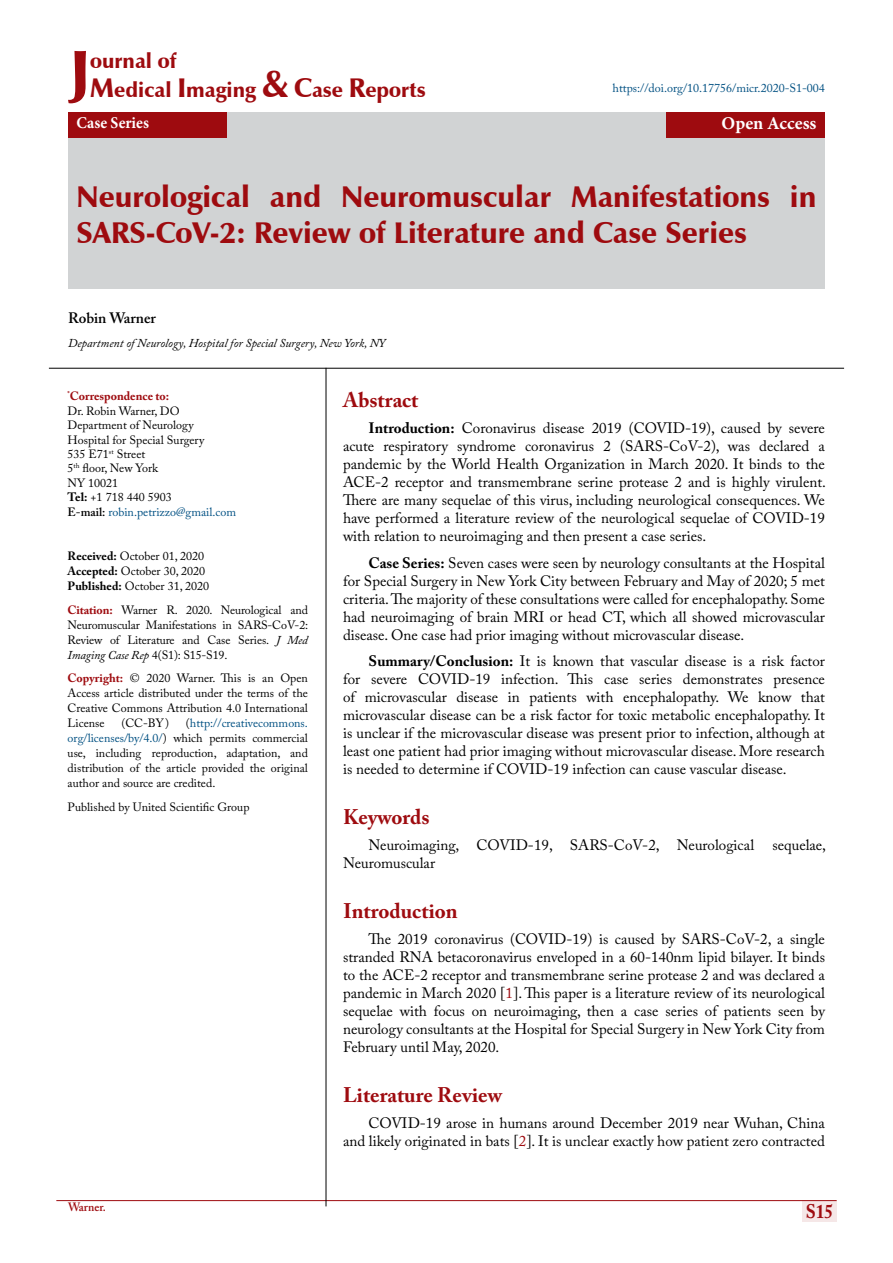
<style>
.page{position:relative;width:893px;height:1263px;background:#fff}
.page>*{position:absolute;margin:0;border:0;box-sizing:border-box;transform-origin:0 0}
.t1{font:900 62.1px "Zapf Humanist 601 BT";color:#9e0b0f}
.t2{font:900 30px/36px "Zapf Humanist 601 BT";color:#9e0b0f}
.t3{font:700 21px "Adobe Caslon Pro";color:#9e0b0f}
.t4{font:900 21px/29.4px "Zapf Humanist 601 BT";color:#9e0b0f}
.t5{font:700 19.5px "Adobe Caslon Pro";color:#9e0b0f;scale:.9 1}
.t6{font:700 18px "Minion Pro";color:#fff}
.t7{font:700 16.5px "Minion Pro";letter-spacing:.005em;color:#fff;scale:.94 1}
.t8{font:15px/18px "Adobe Caslon Pro";color:#000;text-align:justify}
.t9{font:600 15px "Adobe Caslon Pro";color:#000}
.t10{font:12px/15px "Adobe Caslon Pro";color:#000;text-align:justify}
.t11{font:italic 12px "Adobe Caslon Pro";color:#000}
.t12{font:12px "Adobe Caslon Pro";color:#005082}
.t13{font:600 12px "Adobe Caslon Pro";color:#9e0b0f;scale:.95 1}
.s1{font-size:27px}
.s2{font-size:37.5px}
.s3{font-weight:700;color:#9e0b0f}
.s4{font-weight:700}
.s5{font-weight:600}
.s6{color:#005083}
.s7{font-style:italic}
.s8{color:#005082}
.s9{color:#9e0b0f}
</style>
<div class="page">
<div style="left:802px;top:1200px;width:35px;height:21px;background:#f5e7e7"></div>
<hr style="left:56px;top:1200px;width:781px;height:1px;background:#9e0b0f">
<div style="left:68px;top:112px;width:757px;height:177px;background:#d1d3d4"></div>
<div style="left:68px;top:112px;width:159px;height:26px;background:#9e0b0f"></div>
<div style="left:666px;top:112px;width:159px;height:26px;background:#9e0b0f"></div>
<hr style="left:326px;top:368px;width:1px;height:838px;background:#000">
<hr style="left:49px;top:368px;width:795px;height:1px;background:#000">
<h1 class="t1" style="left:70px;top:34px;width:22px">J</h1>
<h3 class="t4" style="left:90px;top:46px;width:337px">ournal of<br><span class="s1">M</span>edical <span class="s1">I</span>maging <span class="s2">&amp;</span> <span class="s1">C</span>ase <span class="s1">R</span>eports</h3>
<p class="t12" style="left:612px;top:81px;width:214px">https://doi.org/10.17756/micr.2020-S1-004</p>
<p class="t7" style="left:77px;top:111px;width:79px">Case Series</p>
<p class="t6" style="left:721px;top:111px;width:96px">Open Access</p>
<h2 class="t2" style="left:77px;top:179px;width:741px">Neurological and Neuromuscular Manifestations in<br>SARS-CoV-2: Review of Literature and Case Series</h2>
<p class="t9" style="left:68px;top:309px;width:89px">Robin Warner</p>
<p class="t11" style="left:68px;top:336px;width:319px">Department of Neurology, Hospital for Special Surgery, New York, NY</p>
<p class="t10" style="left:68px;top:389px;width:170px;line-height:14.4px;text-align:left"><sup>*</sup><span class="s3">Correspondence to:<br></span>Dr. Robin Warner, DO<br>Department of Neurology<br>Hospital for Special Surgery<br>535 E71<sup>st</sup> Street<br>5<sup>th</sup> floor, New York<br>NY 10021<br><span class="s4">Tel:</span> +1 718 440 5903<br><span class="s5">E-mail:</span> <span class="s6">robin.petrizzo@gmail.com</span></p>
<p class="t10" style="left:68px;top:548px;width:143px;text-align:left"><span class="s4">Received:</span> October 01, 2020<br><span class="s4">Accepted:</span> October 30, 2020<br><span class="s4">Published:</span> October 31, 2020</p>
<p class="t10" style="left:68px;top:602px;width:242px"><span class="s3">Citation:</span> Warner R. 2020. Neurological and Neuromuscular Manifestations in SARS-CoV-2:<br>Review of Literature and Case Series. <span class="s7">J Med Imaging Case Rep</span> 4(S1): S15-S19.</p>
<p class="t10" style="left:68px;top:670px;width:242px"><span class="s3">Copyright:</span> © 2020 Warner. This is an Open Access article distributed under the terms of the Creative Commons Attribution 4.0 International License</p>
<p class="t10" style="left:68px;top:715px;width:242px;text-indent:118px">(<span class="s8">http://creativecommons. org/licenses/by/4.0/</span>) which permits commercial use, including reproduction, adaptation, and distribution of the article provided the original author and source are credited.</p>
<p class="t10" style="left:68px;top:799px;width:183px">Published by United Scientific Group</p>
<p class="t10" style="left:122px;top:715px;width:49px">(CC-BY)</p>
<p class="t13" style="left:68px;top:1200px;width:41px">Warner.</p>
<h3 class="t3" style="left:343px;top:387px;width:77px">Abstract</h3>
<p class="t8" style="left:343px;top:419px;width:484px;text-indent:26px"><span class="s4">Introduction:</span> Coronavirus disease 2019 (COVID-19), caused by severe acute respiratory syndrome coronavirus 2 (SARS-CoV-2), was declared a pandemic by the World Health Organization in March 2020. It binds to the ACE-2 receptor and transmembrane serine protease 2 and is highly virulent.<br>There are many sequelae of this virus, including neurological consequences. We have performed a literature review of the neurological sequelae of COVID-19 with relation to neuroimaging and then present a case series.</p>
<p class="t8" style="left:343px;top:553px;width:483px;text-indent:26px"><span class="s4">Case Series:</span> Seven cases were seen by neurology consultants at the Hospital for Special Surgery in New York City between February and May of 2020; 5 met criteria. The majority of these consultations were called for encephalopathy. Some had neuroimaging of brain MRI or head CT, which all showed microvascular disease. One case had prior imaging without microvascular disease.</p>
<p class="t8" style="left:343px;top:652px;width:483px;text-indent:26px"><span class="s4">Summary/Conclusion:</span> It is known that vascular disease is a risk factor for severe COVID-19 infection. This case series demonstrates presence of microvascular disease in patients with encephalopathy. We know that microvascular disease can be a risk factor for toxic metabolic encephalopathy. It is unclear if the microvascular disease was present prior to infection, although at least one patient had prior imaging without microvascular disease. More research is needed to determine if COVID-19 infection can cause vascular disease.</p>
<h3 class="t3" style="left:343px;top:804px;width:88px">Keywords</h3>
<p class="t8" style="left:343px;top:836px;width:484px;text-indent:26px">Neuroimaging, COVID-19, SARS-CoV-2, Neurological sequelae,<br>Neuromuscular</p>
<h3 class="t3" style="left:343px;top:898px;width:116px">Introduction</h3>
<p class="t8" style="left:343px;top:930px;width:483px;text-indent:26px">The 2019 coronavirus (COVID-19) is caused by SARS-CoV-2, a single stranded RNA betacoronavirus enveloped in a 60-140nm lipid bilayer. It binds to the ACE-2 receptor and transmembrane serine protease 2 and was declared a pandemic in March 2020 [<span class="s9">1</span>]. This paper is a literature review of its neurological sequelae with focus on neuroimaging, then a case series of patients seen by neurology consultants at the Hospital for Special Surgery in New York City from February until May, 2020.</p>
<h3 class="t3" style="left:343px;top:1082px;width:161px">Literature Review</h3>
<p class="t8" style="left:343px;top:1114px;width:483px;text-align:right">COVID-19 arose in humans around December 2019 near Wuhan, China and likely originated in bats [<span class="s9">2</span>]. It is unclear exactly how patient zero contracted</p>
<h3 class="t5" style="left:806px;top:1200px;width:32px">S15</h3>
</div>
